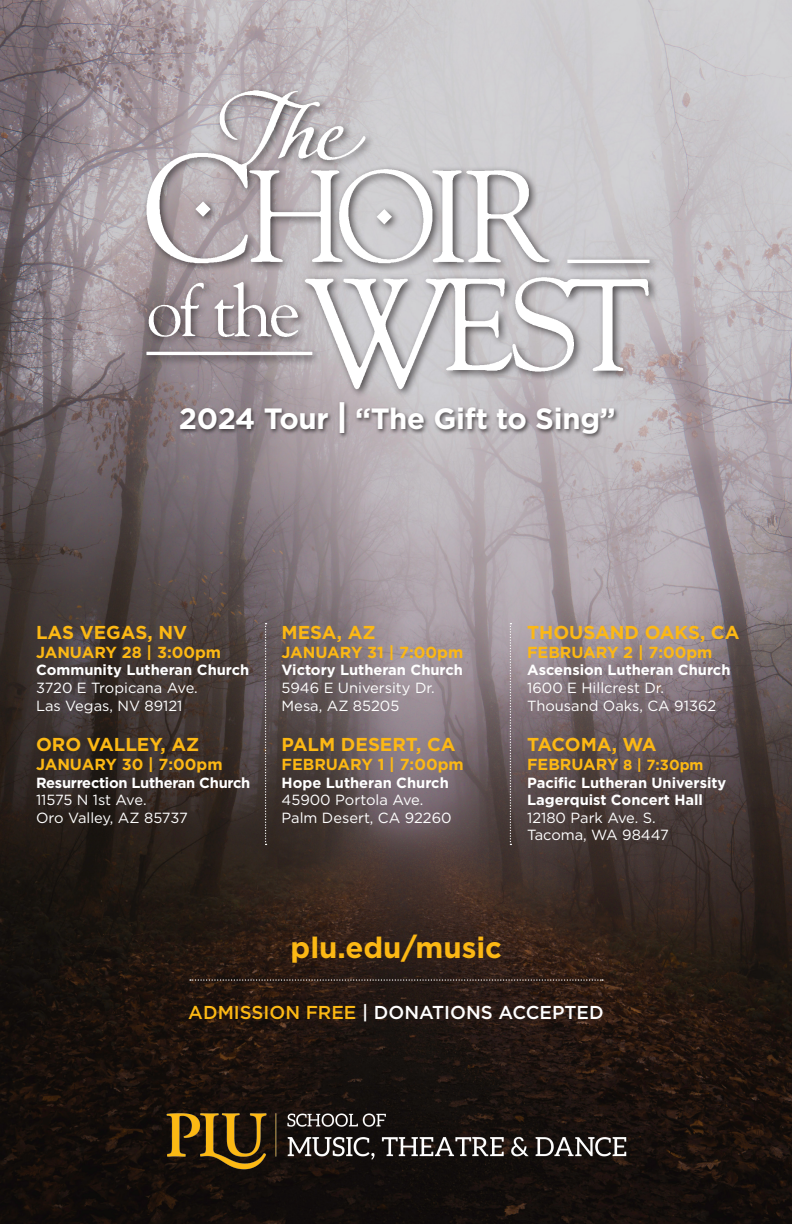
<style>
.page{position:relative;width:792px;height:1224px;background:#fff}
.page>*{position:absolute;margin:0;border:0;box-sizing:border-box;transform-origin:0 0}
.t1{font:700 29.4px "Gotham";letter-spacing:-.01em;color:#fff}
.t2{font:700 29.4px "Gotham";color:#fcb814}
.t3{font:700 18.7px "Gotham";color:#fcb814}
.t4{font:500 18.7px "Gotham";color:#fff}
.t5{font:700 18.7px "Gotham";letter-spacing:-.035em;color:#fcb814}
.t6{font:700 16px "Gotham";color:#fcb814}
.t7{font:14.7px "Gotham";color:#fff}
.t8{font:700 14.7px "Gotham";color:#fff}
.t9{font:700 14.7px "Gotham";letter-spacing:-.02em;color:#fff}
.t10{font:14.7px "Gotham";letter-spacing:-.02em;color:#fff}
.s1{font-size:44px}
.s2{font-size:14.7px}
.s3{color:#fcb814}
</style>
<div class="page">
<img style="left:0;top:0;width:792px;height:1224px">
<div style="left:178px;top:400px;width:442px;height:40px;background:#231f20;opacity:.74"></div>
<img style="left:167px;top:1096px;width:459px;height:87px">
<svg style="left:265px;top:623px;width:2px;height:222px"></svg>
<svg style="left:510px;top:623px;width:1px;height:222px"></svg>
<svg style="left:190px;top:979px;width:413px;height:2px"></svg>
<img style="left:112px;top:72px;width:560px;height:327px">
<svg style="left:195px;top:201px;width:16px;height:16px"></svg>
<svg style="left:377px;top:209px;width:15px;height:15px"></svg>
<div style="left:142px;top:255px;width:517px;height:110px;background:#231f20;opacity:.75"></div>
<hr style="left:146px;top:352px;width:166px;height:3px;background:#fff">
<hr style="left:567px;top:260px;width:83px;height:3px;background:#fff">
<p class="t1" style="left:179px;top:399px;width:438px">2024 Tour <span class="s1">I</span> “The Gift to Sing”</p>
<p class="t3" style="left:36px;top:620px;width:153px">LAS VEGAS, NV</p>
<p class="t6" style="left:36px;top:642px;width:187px">JANUARY 28 | 3:00pm</p>
<p class="t8" style="left:36px;top:661px;width:215px">Community Lutheran Church</p>
<p class="t7" style="left:36px;top:678px;width:163px">3720 E Tropicana Ave.</p>
<p class="t7" style="left:36px;top:696px;width:148px">Las Vegas, NV 89121</p>
<p class="t3" style="left:36px;top:732px;width:165px">ORO VALLEY, AZ</p>
<p class="t6" style="left:36px;top:754px;width:188px">JANUARY 30 | 7:00pm</p>
<p class="t9" style="left:36px;top:773px;width:216px">Resurrection Lutheran Church</p>
<p class="t10" style="left:36px;top:791px;width:112px">11575 N 1st Ave.</p>
<p class="t7" style="left:36px;top:808px;width:153px">Oro Valley, AZ 85737</p>
<p class="t3" style="left:282px;top:620px;width:96px">MESA, AZ</p>
<p class="t6" style="left:282px;top:642px;width:183px">JANUARY 31 | 7:00pm</p>
<p class="t8" style="left:282px;top:661px;width:183px">Victory Lutheran Church</p>
<p class="t7" style="left:282px;top:678px;width:155px">5946 E University Dr.</p>
<p class="t7" style="left:282px;top:696px;width:119px">Mesa, AZ 85205</p>
<p class="t3" style="left:282px;top:732px;width:176px">PALM DESERT, CA</p>
<p class="t6" style="left:282px;top:754px;width:184px">FEBRUARY 1 | 7:00pm</p>
<p class="t8" style="left:282px;top:773px;width:169px">Hope Lutheran Church</p>
<p class="t7" style="left:282px;top:791px;width:143px">45900 Portola Ave.</p>
<p class="t7" style="left:282px;top:808px;width:172px">Palm Desert, CA 92260</p>
<p class="t3" style="left:527px;top:620px;width:214px">THOUSAND OAKS, CA</p>
<p class="t6" style="left:527px;top:642px;width:187px">FEBRUARY 2 | 7:00pm</p>
<p class="t8" style="left:527px;top:661px;width:205px">Ascension Lutheran Church</p>
<p class="t7" style="left:527px;top:678px;width:138px">1600 E Hillcrest Dr.</p>
<p class="t7" style="left:527px;top:696px;width:191px">Thousand Oaks, CA 91362</p>
<p class="t5" style="left:527px;top:732px;width:131px">TACOMA, WA</p>
<p class="t6" style="left:527px;top:754px;width:178px">FEBRUARY <span class="s2">8 | 7:30pm</span></p>
<p class="t8" style="left:527px;top:773px;width:201px">Pacific Lutheran University</p>
<p class="t8" style="left:527px;top:790px;width:177px">Lagerquist Concert Hall</p>
<p class="t7" style="left:527px;top:808px;width:130px">12180 Park Ave. S.</p>
<p class="t7" style="left:527px;top:826px;width:143px">Tacoma, WA 98447</p>
<p class="t2" style="left:291px;top:928px;width:213px">plu.edu/music</p>
<p class="t4" style="left:188px;top:1001px;width:417px"><span class="s3">ADMISSION FREE</span> | DONATIONS ACCEPTED</p>
</div>
